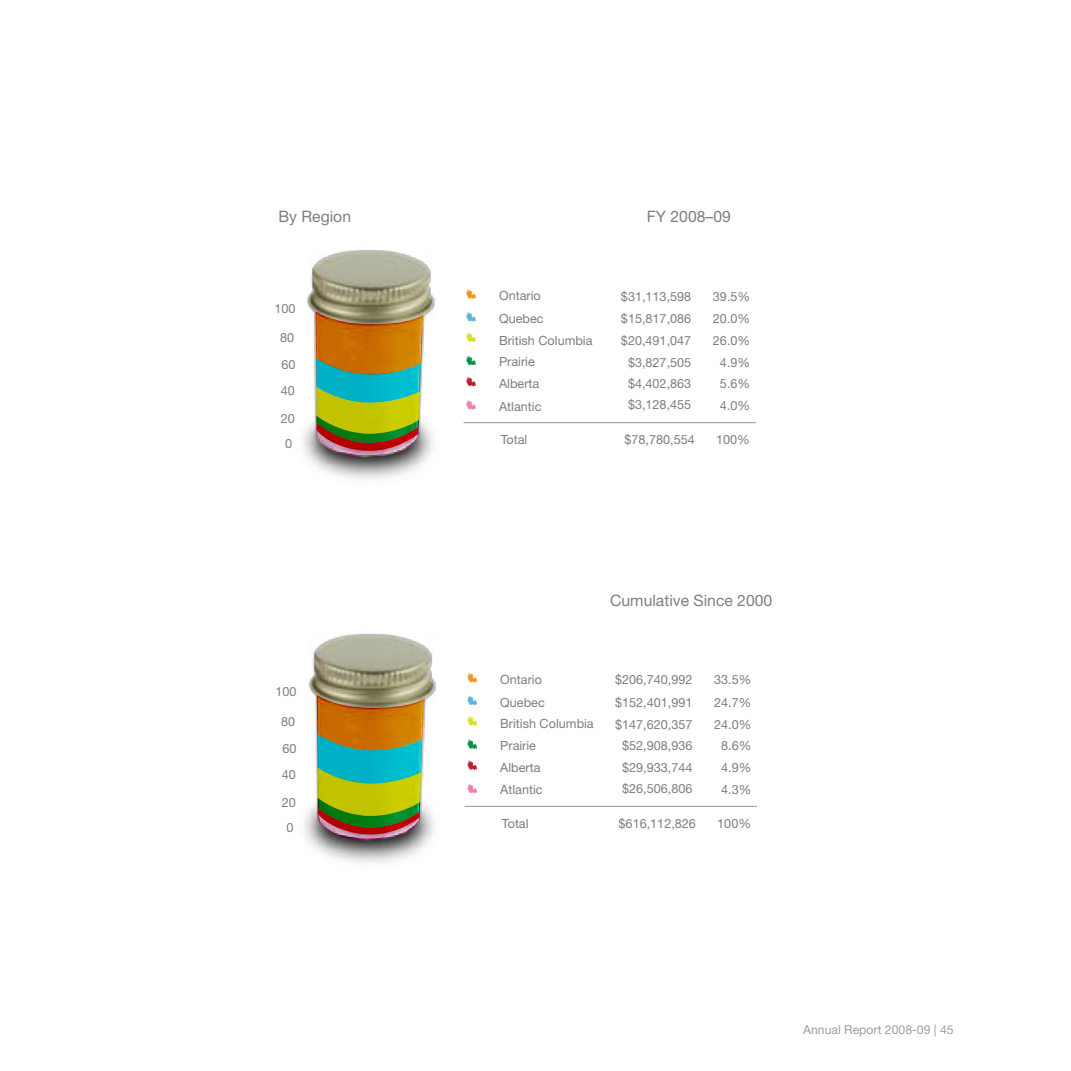
<style>
.page{position:relative;width:1071px;height:1071px;background:#fff}
.page>*{position:absolute;margin:0;border:0;box-sizing:border-box;transform-origin:0 0}
.t1{font:15.75px "Helvetica Neue LT Std";color:#7d7e81}
.t2{font:12.6px/26.6px "Helvetica Neue LT Std";color:#7d7e81;text-align:justify}
.t3{font:12.25px "Helvetica Neue LT Std";color:#9d9fa2}
</style>
<div class="page">
<img style="left:299px;top:250px;width:137px;height:226px">
<img style="left:316px;top:311px;width:107px;height:145px">
<hr style="left:464px;top:422px;width:292px;height:1px;background:#939598">
<svg style="left:466px;top:312px;width:10px;height:10px"></svg>
<svg style="left:466px;top:332px;width:10px;height:11px"></svg>
<svg style="left:466px;top:289px;width:10px;height:10px"></svg>
<svg style="left:466px;top:355px;width:10px;height:11px"></svg>
<svg style="left:466px;top:376px;width:10px;height:11px"></svg>
<svg style="left:466px;top:400px;width:10px;height:10px"></svg>
<img style="left:304px;top:633px;width:132px;height:227px">
<img style="left:317px;top:695px;width:107px;height:145px">
<hr style="left:465px;top:806px;width:292px;height:1px;background:#939598">
<svg style="left:467px;top:695px;width:10px;height:11px"></svg>
<svg style="left:467px;top:716px;width:10px;height:10px"></svg>
<svg style="left:467px;top:672px;width:10px;height:11px"></svg>
<svg style="left:467px;top:739px;width:10px;height:10px"></svg>
<svg style="left:467px;top:760px;width:10px;height:10px"></svg>
<svg style="left:467px;top:783px;width:10px;height:11px"></svg>
<p class="t1" style="left:278px;top:208px;width:74px">By Region</p>
<p class="t2" style="left:274px;top:295px;width:23px">100</p>
<p class="t2" style="left:280px;top:324px;width:17px">80<br>60<br>40</p>
<p class="t2" style="left:281px;top:406px;width:16px;line-height:25px;text-align:center">20<br>0</p>
<p class="t2" style="left:276px;top:678px;width:23px">100</p>
<p class="t2" style="left:281px;top:708px;width:17px">80<br>60<br>40</p>
<p class="t2" style="left:282px;top:790px;width:16px;line-height:25px;text-align:center">20<br>0</p>
<p class="t1" style="left:647px;top:208px;width:86px">FY 2008–09</p>
<p class="t2" style="left:499px;top:282px;width:43px">Ontario</p>
<p class="t2" style="left:621px;top:283px;width:72px">$31,113,598</p>
<p class="t2" style="left:713px;top:283px;width:39px">39.5%</p>
<p class="t2" style="left:499px;top:305px;width:46px">Quebec</p>
<p class="t2" style="left:621px;top:305px;width:72px">$15,817,086</p>
<p class="t2" style="left:713px;top:305px;width:39px">20.0%</p>
<p class="t2" style="left:499px;top:327px;width:95px">British Columbia</p>
<p class="t2" style="left:621px;top:328px;width:72px">$20,491,047</p>
<p class="t2" style="left:713px;top:328px;width:39px">26.0%</p>
<p class="t2" style="left:499px;top:348px;width:37px">Prairie</p>
<p class="t2" style="left:628px;top:349px;width:65px">$3,827,505</p>
<p class="t2" style="left:720px;top:349px;width:32px">4.9%</p>
<p class="t2" style="left:499px;top:370px;width:42px">Alberta</p>
<p class="t2" style="left:628px;top:370px;width:65px">$4,402,863</p>
<p class="t2" style="left:720px;top:370px;width:32px">5.6%</p>
<p class="t2" style="left:499px;top:393px;width:44px">Atlantic</p>
<p class="t2" style="left:628px;top:391px;width:65px">$3,128,455</p>
<p class="t2" style="left:720px;top:392px;width:32px">4.0%</p>
<p class="t2" style="left:501px;top:426px;width:28px">Total</p>
<p class="t2" style="left:624px;top:426px;width:72px">$78,780,554</p>
<p class="t2" style="left:716px;top:426px;width:35px">100%</p>
<p class="t1" style="left:610px;top:591px;width:164px">Cumulative Since 2000</p>
<p class="t2" style="left:500px;top:666px;width:43px">Ontario</p>
<p class="t2" style="left:615px;top:666px;width:79px">$206,740,992</p>
<p class="t2" style="left:714px;top:666px;width:39px">33.5%</p>
<p class="t2" style="left:500px;top:689px;width:46px">Quebec</p>
<p class="t2" style="left:615px;top:689px;width:79px">$152,401,991</p>
<p class="t2" style="left:714px;top:689px;width:39px">24.7%</p>
<p class="t2" style="left:500px;top:710px;width:95px">British Columbia</p>
<p class="t2" style="left:615px;top:711px;width:79px">$147,620,357</p>
<p class="t2" style="left:714px;top:711px;width:39px">24.0%</p>
<p class="t2" style="left:500px;top:732px;width:37px">Prairie</p>
<p class="t2" style="left:622px;top:732px;width:72px">$52,908,936</p>
<p class="t2" style="left:721px;top:732px;width:32px">8.6%</p>
<p class="t2" style="left:500px;top:754px;width:42px">Alberta</p>
<p class="t2" style="left:622px;top:754px;width:72px">$29,933,744</p>
<p class="t2" style="left:721px;top:754px;width:32px">4.9%</p>
<p class="t2" style="left:500px;top:776px;width:44px">Atlantic</p>
<p class="t2" style="left:622px;top:775px;width:72px">$26,506,806</p>
<p class="t2" style="left:721px;top:776px;width:32px">4.3%</p>
<p class="t2" style="left:502px;top:810px;width:28px">Total</p>
<p class="t2" style="left:619px;top:810px;width:79px">$616,112,826</p>
<p class="t2" style="left:717px;top:810px;width:35px">100%</p>
<p class="t3" style="left:803px;top:1023px;width:152px">Annual Report 2008-09 | 45</p>
</div>
